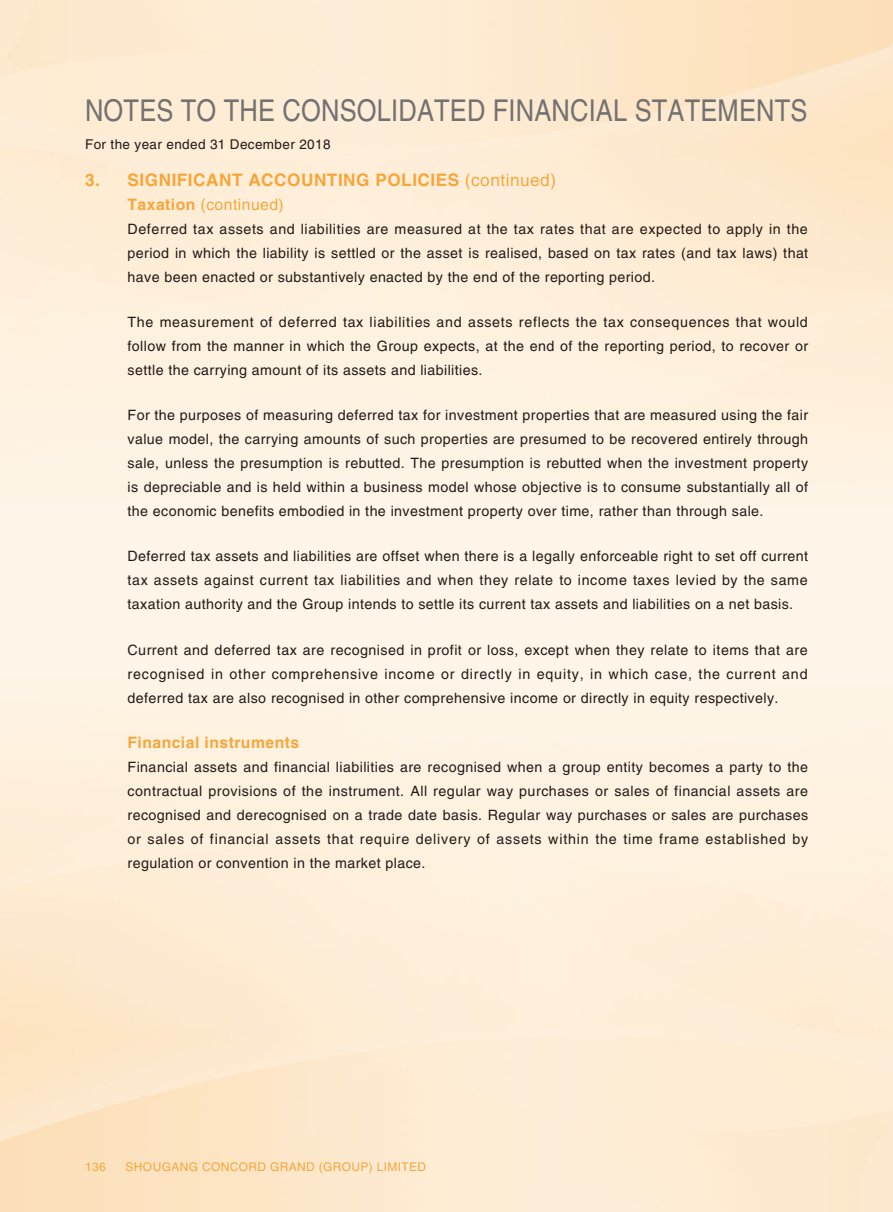
<style>
.page{position:relative;width:893px;height:1212px;background:#fff}
.page>*{position:absolute;margin:0;border:0;box-sizing:border-box;transform-origin:0 0}
.t1{font:30px "Helvetica LT Std";letter-spacing:.005em;color:#727272;scale:.85 1}
._01_Heading_1{font:700 17.25px "Helvetica LT Std";letter-spacing:.03em;color:#f5a73c}
._02_Heading_2{font:700 15.75px "Helvetica LT Std";letter-spacing:.03em;color:#f5a73c}
._02_Heading_2-2{font:15.75px "Helvetica LT Std";letter-spacing:.03em;color:#f5a73c}
._00_Body_text{font:14.25px/24px "Helvetica LT Std";letter-spacing:.03em;color:#231916;text-align:justify}
.t2{font:13.5px "Helvetica LT Std";letter-spacing:.03em;color:#231916}
.t3{font:12px "Helvetica LT Std";letter-spacing:.03em;color:#f5a73c}
.s1{font-weight:400}
.s2{font-weight:700}
</style>
<div class="page">
<hr style="left:892px;top:0;width:1px;height:1212px;background:#fff8ee">
<h1 class="t1" style="left:85px;top:93px;width:851px">NOTES TO THE CONSOLIDATED FINANCIAL STATEMENTS</h1>
<p class="t2" style="left:85px;top:137px;width:247px">For the year ended 31 December 2018</p>
<p class="_01_Heading_1" style="left:85px;top:169px;width:472px">3. SIGNIFICANT ACCOUNTING POLICIES <span class="s1">(continued)</span></p>
<p class="_02_Heading_2-2" style="left:128px;top:195px;width:158px"><span class="s2">Taxation</span> (continued)</p>
<p class="_00_Body_text" style="left:128px;top:216px;width:682px">Deferred tax assets and liabilities are measured at the tax rates that are expected to apply in the period in which the liability is settled or the asset is realised, based on tax rates (and tax laws) that have been enacted or substantively enacted by the end of the reporting period.</p>
<p class="_00_Body_text" style="left:128px;top:310px;width:682px">The measurement of deferred tax liabilities and assets reflects the tax consequences that would follow from the manner in which the Group expects, at the end of the reporting period, to recover or settle the carrying amount of its assets and liabilities.</p>
<p class="_00_Body_text" style="left:128px;top:403px;width:682px">For the purposes of measuring deferred tax for investment properties that are measured using the fair value model, the carrying amounts of such properties are presumed to be recovered entirely through sale, unless the presumption is rebutted. The presumption is rebutted when the investment property is depreciable and is held within a business model whose objective is to consume substantially all of the economic benefits embodied in the investment property over time, rather than through sale.</p>
<p class="_00_Body_text" style="left:128px;top:544px;width:682px">Deferred tax assets and liabilities are offset when there is a legally enforceable right to set off current tax assets against current tax liabilities and when they relate to income taxes levied by the same taxation authority and the Group intends to settle its current tax assets and liabilities on a net basis.</p>
<p class="_00_Body_text" style="left:128px;top:637px;width:682px">Current and deferred tax are recognised in profit or loss, except when they relate to items that are recognised in other comprehensive income or directly in equity, in which case, the current and deferred tax are also recognised in other comprehensive income or directly in equity respectively.</p>
<p class="_02_Heading_2" style="left:128px;top:733px;width:173px">Financial instruments</p>
<p class="_00_Body_text" style="left:128px;top:755px;width:682px">Financial assets and financial liabilities are recognised when a group entity becomes a party to the contractual provisions of the instrument. All regular way purchases or sales of financial assets are recognised and derecognised on a trade date basis. Regular way purchases or sales are purchases or sales of financial assets that require delivery of assets within the time frame established by regulation or convention in the market place.</p>
<p class="t3" style="left:85px;top:1159px;width:22px">136</p>
<p class="t3" style="left:126px;top:1160px;width:302px">SHOUGANG CONCORD GRAND (GROUP) LIMITED</p>
</div>
